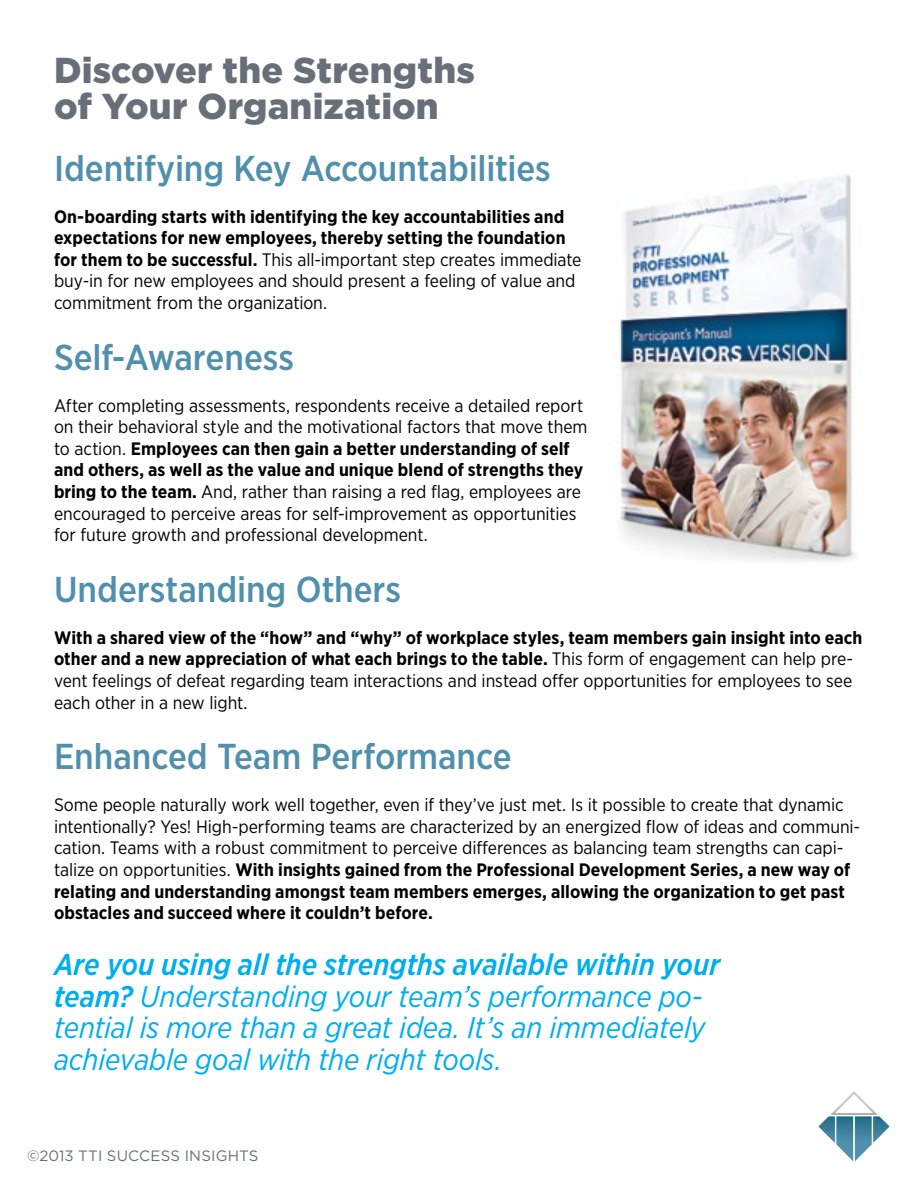
<style>
.page{position:relative;width:918px;height:1188px;background:#fff}
.page>*{position:absolute;margin:0;border:0;box-sizing:border-box;transform-origin:0 0}
.t1{font:500 36px "Gotham Narrow";color:#5090ad}
.t2{font:900 36px/36px "Gotham";letter-spacing:.005em;color:#696f79}
.t3{font:italic 30px/31.5px "Gotham Narrow";letter-spacing:-.005em;color:#00aeef}
.t4{font:18px/21.6px "Gotham Narrow";letter-spacing:-.005em;color:#000}
.t5{font:700 18px/21.6px "Gotham Narrow";letter-spacing:.005em;color:#000}
.t6{font:15px "Gotham";letter-spacing:.015em;color:#696f79}
.s1{font-weight:400}
.s2{font-weight:700}
.s3{font-weight:500}
</style>
<div class="page">
<svg style="left:828px;top:1091px;width:52px;height:26px"></svg>
<img style="left:819px;top:1117px;width:70px;height:44px">
<img style="left:618px;top:174px;width:238px;height:388px">
<h1 class="t2" style="left:54px;top:52px;width:423px">Discover the Strengths of Your Organization</h1>
<h1 class="t1" style="left:54px;top:145px;width:498px">Identifying Key Accountabilities</h1>
<p class="t5" style="left:54px;top:205px;width:529px">On-boarding starts with identifying the key accountabilities and expectations for new employees, thereby setting the foundation for them to be successful. <span class="s1">This all-important step creates immediate buy-in for new employees and should present a feeling of value and commitment from the organization.</span></p>
<h1 class="t1" style="left:54px;top:334px;width:242px">Self-Awareness</h1>
<p class="t4" style="left:54px;top:394px;width:535px">After completing assessments, respondents receive a detailed report on their behavioral style and the motivational factors that move them to action. <span class="s2">Employees can then gain a better understanding of self and others, as well as the value and unique blend of strengths they bring to the team.</span> And, rather than raising a red flag, employees are encouraged to perceive areas for self-improvement as opportunities for future growth and professional development.</p>
<h1 class="t1" style="left:54px;top:567px;width:349px">Understanding Others</h1>
<p class="t4" style="left:54px;top:626px;width:810px"><span class="s2">With a shared view of the “how” and “why” of workplace styles, team members gain insight into each other and a new appreciation of what each brings to the table.</span> This form of engagement can help pre&shy;vent feelings of defeat regarding team interactions and instead offer opportunities for employees to see each other in a new light.</p>
<h1 class="t1" style="left:54px;top:734px;width:459px">Enhanced Team Performance</h1>
<p class="t4" style="left:54px;top:794px;width:808px">Some people naturally work well together, even if they’ve just met. Is it possible to create that dynamic intentionally? Yes! High-performing teams are characterized by an energized flow of ideas and communi&shy;cation. Teams with a robust commitment to perceive differences as balancing team strengths can capi&shy;talize on opportunities. <span class="s2">With insights gained from the Professional Development Series, a new way of relating and understanding amongst team members emerges, allowing the organization to get past obstacles and succeed where it couldn’t before.</span></p>
<h2 class="t3" style="left:54px;top:948px;width:668px"><span class="s3">Are you using all the strengths available within your team?</span> Understanding your team’s performance po&shy;tential is more than a great idea. It’s an immediately achievable goal with the right tools.</h2>
<p class="t6" style="left:27px;top:1146px;width:233px">©2013 TTI SUCCESS INSIGHTS</p>
</div>
